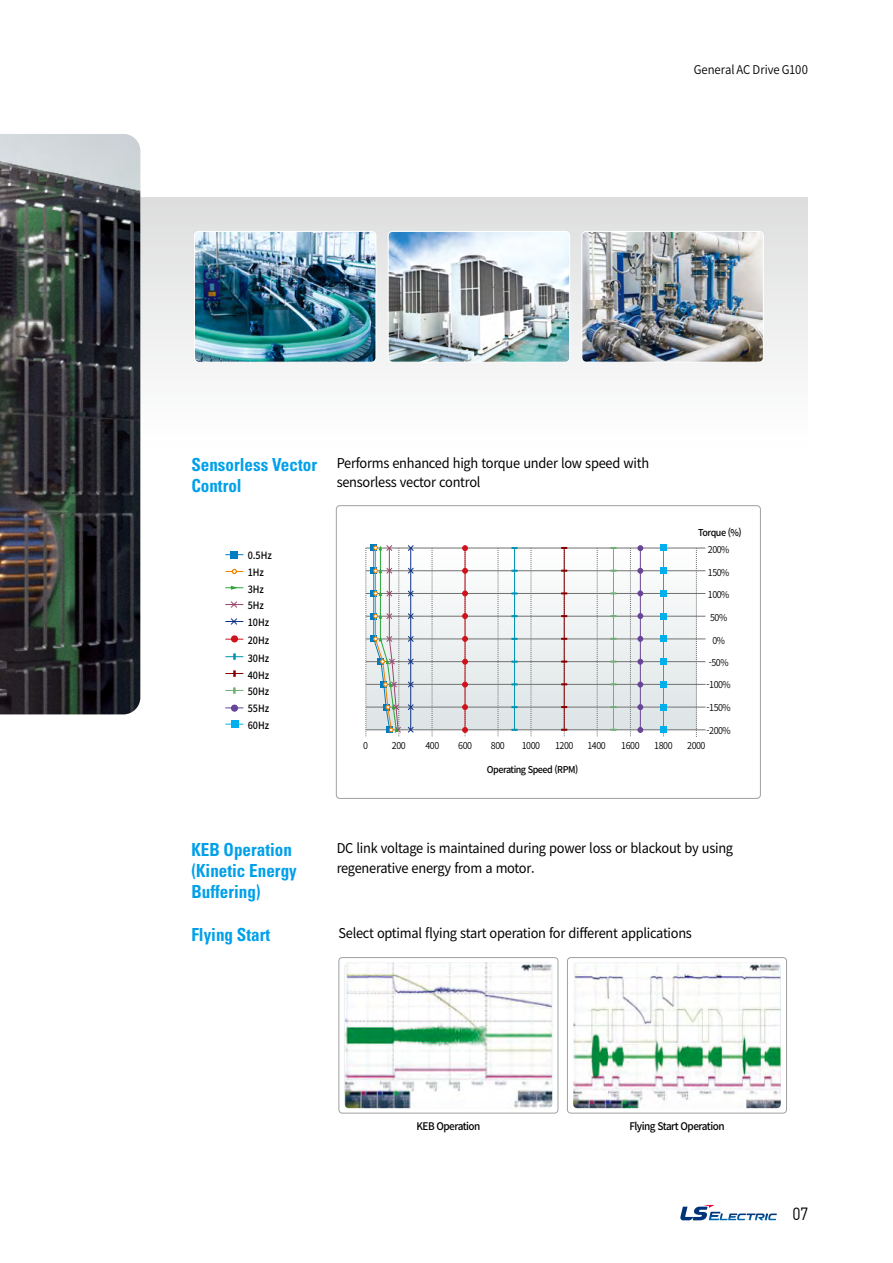
<style>
.page{position:relative;width:893px;height:1263px;background:#fff}
.page>*{position:absolute;margin:0;border:0;box-sizing:border-box;transform-origin:0 0}
.t1{font:700 condensed 18px/21px "Univers LT Std";color:#00a0e9;scale:.95 1}
.t2{font:17.4px "Dinreg";color:#000;scale:.9 1}
.t3{font:13.5px/19.5px "Noto Sans CJ Kkr";letter-spacing:-.02em;color:#000;scale:.95 1}
.t4{font:600 12px "Noto Sans CJ Kkr";letter-spacing:-.005em;color:#000;scale:.95 1}
.t5{font:500 10.5px "Noto Sans CJ Kkr";letter-spacing:-.05em;color:#000;scale:.95 1}
.t6{font:500 10.05px/17px "Noto Sans CJ Kkr";color:#000;scale:.9 1}
.t7{font:600 9.45px "Noto Sans CJ Kkr";letter-spacing:-.05em;color:#000;scale:.95 1}
.t8{font:500 9.45px "Noto Sans CJ Kkr";letter-spacing:-.05em;color:#000;scale:.95 1}
</style>
<div class="page">
<div style="left:140px;top:198px;width:668px;height:255px;background:linear-gradient(to bottom,#dddede,#fff)"></div>
<img style="left:1px;top:134px;width:139px;height:580px">
<img style="left:0;top:134px;width:1px;height:580px">
<div style="left:336px;top:505px;width:425px;height:294px;border:1px solid #9fa0a0;border-radius:4px"></div>
<img style="left:195px;top:231px;width:181px;height:131px">
<div style="left:194px;top:231px;width:182px;height:131px;border:1px solid #fff;border-radius:4px"></div>
<img style="left:388px;top:231px;width:182px;height:131px">
<div style="left:388px;top:231px;width:182px;height:131px;border:1px solid #fff;border-radius:4px"></div>
<img style="left:582px;top:231px;width:181px;height:131px">
<div style="left:581px;top:231px;width:183px;height:131px;border:1px solid #fff;border-radius:4px"></div>
<div style="left:231px;top:720px;width:7px;height:7px;background:#00afec"></div>
<div style="left:231px;top:704px;width:7px;height:8px;border:1px solid #674498;border-radius:50%"></div>
<svg style="left:225px;top:705px;width:18px;height:6px"></svg>
<svg style="left:225px;top:687px;width:18px;height:7px"></svg>
<svg style="left:225px;top:670px;width:18px;height:7px"></svg>
<svg style="left:225px;top:653px;width:18px;height:7px"></svg>
<div style="left:231px;top:635px;width:7px;height:7px;border:1px solid #d0121b;border-radius:50%"></div>
<svg style="left:225px;top:636px;width:18px;height:6px"></svg>
<svg style="left:225px;top:618px;width:18px;height:7px"></svg>
<svg style="left:225px;top:601px;width:18px;height:7px"></svg>
<svg style="left:225px;top:586px;width:18px;height:4px"></svg>
<div style="left:231px;top:551px;width:7px;height:7px;background:#007cc0"></div>
<svg style="left:225px;top:569px;width:18px;height:5px"></svg>
<svg style="left:401px;top:549px;width:295px;height:180px;fill:#edf1f1"></svg>
<hr style="left:366px;top:548px;width:339px;height:1px;background:#727171">
<hr style="left:366px;top:570px;width:339px;height:1px;background:#727171">
<hr style="left:366px;top:593px;width:339px;height:1px;background:#727171">
<hr style="left:366px;top:616px;width:339px;height:1px;background:#727171">
<hr style="left:366px;top:639px;width:339px;height:1px;background:#727171">
<hr style="left:366px;top:661px;width:339px;height:1px;background:#727171">
<hr style="left:366px;top:684px;width:339px;height:1px;background:#727171">
<hr style="left:366px;top:707px;width:339px;height:1px;background:#727171">
<hr style="left:366px;top:729px;width:339px;height:1px;background:#727171">
<hr style="left:514px;top:547px;width:1px;height:182px;background:#0092b1">
<svg style="left:511px;top:729px;width:7px;height:2px"></svg>
<svg style="left:511px;top:706px;width:7px;height:2px"></svg>
<svg style="left:511px;top:683px;width:7px;height:2px"></svg>
<svg style="left:511px;top:661px;width:7px;height:2px"></svg>
<svg style="left:511px;top:638px;width:7px;height:2px"></svg>
<svg style="left:511px;top:615px;width:7px;height:2px"></svg>
<svg style="left:511px;top:592px;width:7px;height:2px"></svg>
<svg style="left:511px;top:570px;width:7px;height:2px"></svg>
<svg style="left:511px;top:547px;width:7px;height:2px"></svg>
<hr style="left:613px;top:548px;width:1px;height:182px;background:#6eb175">
<svg style="left:610px;top:660px;width:6px;height:3px"></svg>
<svg style="left:696px;top:548px;width:1px;height:189px"></svg>
<svg style="left:432px;top:548px;width:1px;height:188px"></svg>
<svg style="left:630px;top:549px;width:1px;height:187px"></svg>
<svg style="left:531px;top:548px;width:1px;height:188px"></svg>
<svg style="left:597px;top:548px;width:1px;height:188px"></svg>
<svg style="left:498px;top:548px;width:1px;height:188px"></svg>
<hr style="left:410px;top:548px;width:1px;height:182px;background:#0c3388">
<hr style="left:640px;top:548px;width:1px;height:181px;background:#674498">
<svg style="left:637px;top:545px;width:6px;height:6px"></svg>
<svg style="left:637px;top:568px;width:6px;height:6px"></svg>
<svg style="left:637px;top:590px;width:6px;height:6px"></svg>
<svg style="left:637px;top:613px;width:6px;height:6px"></svg>
<svg style="left:637px;top:636px;width:6px;height:6px"></svg>
<svg style="left:637px;top:659px;width:6px;height:6px"></svg>
<svg style="left:637px;top:681px;width:6px;height:6px"></svg>
<svg style="left:637px;top:704px;width:6px;height:6px"></svg>
<svg style="left:637px;top:727px;width:6px;height:6px"></svg>
<svg style="left:462px;top:545px;width:6px;height:191px"></svg>
<svg style="left:661px;top:551px;width:6px;height:185px"></svg>
<svg style="left:561px;top:547px;width:6px;height:189px"></svg>
<svg style="left:407px;top:545px;width:7px;height:6px"></svg>
<svg style="left:407px;top:567px;width:7px;height:7px"></svg>
<svg style="left:407px;top:590px;width:7px;height:7px"></svg>
<svg style="left:407px;top:613px;width:7px;height:7px"></svg>
<svg style="left:407px;top:635px;width:7px;height:7px"></svg>
<svg style="left:407px;top:658px;width:7px;height:7px"></svg>
<svg style="left:407px;top:681px;width:7px;height:7px"></svg>
<svg style="left:407px;top:704px;width:7px;height:7px"></svg>
<svg style="left:407px;top:726px;width:7px;height:7px"></svg>
<div style="left:660px;top:545px;width:7px;height:6px;background:#00afec"></div>
<div style="left:660px;top:568px;width:7px;height:6px;background:#00afec"></div>
<div style="left:660px;top:590px;width:7px;height:7px;background:#00afec"></div>
<div style="left:660px;top:613px;width:7px;height:6px;background:#00afec"></div>
<div style="left:660px;top:636px;width:7px;height:6px;background:#00afec"></div>
<div style="left:660px;top:658px;width:7px;height:7px;background:#00afec"></div>
<div style="left:660px;top:681px;width:7px;height:7px;background:#00afec"></div>
<div style="left:660px;top:704px;width:7px;height:6px;background:#00afec"></div>
<div style="left:660px;top:727px;width:7px;height:6px;background:#00afec"></div>
<svg style="left:366px;top:545px;width:35px;height:191px"></svg>
<div style="left:338px;top:957px;width:220px;height:156px;border:1px solid #9fa0a0;border-radius:3px"></div>
<div style="left:567px;top:957px;width:220px;height:156px;border:1px solid #9fa0a0;border-radius:3px"></div>
<img style="left:345px;top:962px;width:207px;height:146px">
<img style="left:573px;top:962px;width:208px;height:146px">
<svg style="left:680px;top:1205px;width:97px;height:15px"></svg>
<p class="t4" style="left:694px;top:63px;width:122px">General AC Drive G100</p>
<h1 class="t1" style="left:191px;top:454px;width:134px">Sensorless Vector<br>Control</h1>
<p class="t3" style="left:337px;top:453px;width:330px">Performs enhanced high torque under low speed with sensorless vector control</p>
<p class="t6" style="left:248px;top:547px;width:28px">0.5Hz<br>1Hz<br>3Hz<br>5Hz<br>10Hz<br>20Hz<br>30Hz<br>40Hz<br>50Hz<br>55Hz<br>60Hz</p>
<p class="t8" style="left:698px;top:527px;width:47px">Torque (%)</p>
<p class="t7" style="left:708px;top:544px;width:24px">200%</p>
<p class="t7" style="left:708px;top:567px;width:24px">150%</p>
<p class="t7" style="left:708px;top:589px;width:24px">100%</p>
<p class="t7" style="left:710px;top:613px;width:20px">50%</p>
<p class="t7" style="left:712px;top:635px;width:15px">0%</p>
<p class="t7" style="left:709px;top:657px;width:22px">-50%</p>
<p class="t7" style="left:707px;top:679px;width:27px">-100%</p>
<p class="t7" style="left:707px;top:702px;width:27px">-150%</p>
<p class="t7" style="left:707px;top:725px;width:27px">-200%</p>
<p class="t7" style="left:363px;top:740px;width:7px">0</p>
<p class="t7" style="left:392px;top:740px;width:16px">200</p>
<p class="t7" style="left:425px;top:740px;width:16px">400</p>
<p class="t7" style="left:458px;top:740px;width:16px">600</p>
<p class="t7" style="left:491px;top:740px;width:16px">800</p>
<p class="t7" style="left:522px;top:740px;width:21px">1000</p>
<p class="t7" style="left:555px;top:740px;width:21px">1200</p>
<p class="t7" style="left:587px;top:740px;width:21px">1400</p>
<p class="t7" style="left:621px;top:740px;width:21px">1600</p>
<p class="t7" style="left:654px;top:740px;width:21px">1800</p>
<p class="t7" style="left:687px;top:741px;width:21px">2000</p>
<p class="t8" style="left:487px;top:764px;width:98px">Operating Speed (RPM)</p>
<h1 class="t1" style="left:191px;top:839px;width:113px">KEB Operation (Kinetic Energy<br>Buffering)</h1>
<p class="t3" style="left:337px;top:839px;width:419px">DC link voltage is maintained during power loss or blackout by using regenerative energy from a motor.</p>
<h1 class="t1" style="left:191px;top:924px;width:84px">Flying Start</h1>
<p class="t3" style="left:338px;top:923px;width:374px">Select optimal flying start operation for different applications</p>
<p class="t5" style="left:416px;top:1120px;width:69px">KEB Operation</p>
<p class="t5" style="left:629px;top:1120px;width:102px">Flying Start Operation</p>
<p class="t2" style="left:792px;top:1203px;width:19px">07</p>
</div>
